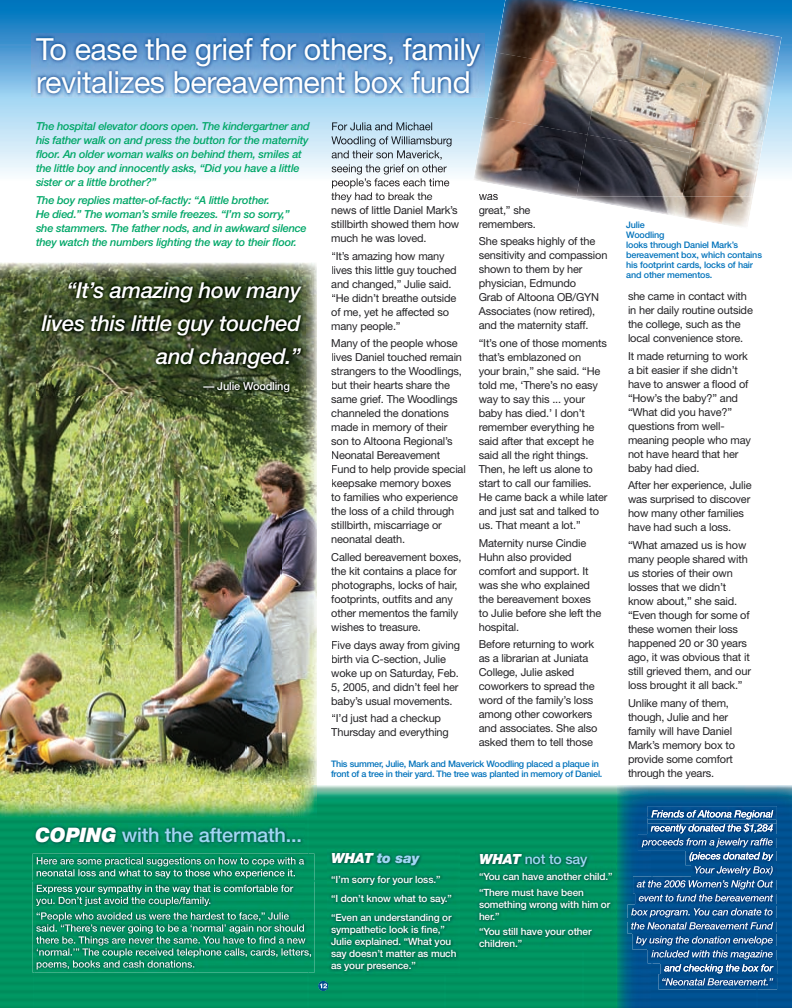
<style>
.page{position:relative;width:792px;height:1008px;background:#fff}
.page>*{position:absolute;margin:0;border:0;box-sizing:border-box;transform-origin:0 0}
.t1{font:30.5px/33px "Helvetica Neue";letter-spacing:-.015em;color:#fff}
.t2{font:italic 500 22px/33px "Helvetica Neue";letter-spacing:-.015em;color:#fff;text-align:right}
.t3{font:500 20px "Helvetica Neue";letter-spacing:-.01em;color:#a1d6f4}
.t4{font:500 14px "Helvetica Neue";letter-spacing:-.01em;color:#a1d6f4}
.t5{font:italic 900 14px "Helvetica Neue";letter-spacing:-.01em;color:#a1d6f4}
.t6{font:11px/14px "Helvetica Neue";letter-spacing:-.015em;color:#242326}
.t7{font:italic 500 11px/14px "Helvetica Neue";letter-spacing:-.02em;color:#00a768}
.t8{font:500 11px "Helvetica Neue";letter-spacing:-.015em;color:#fff}
.t9{font:500 10px/12px "Helvetica Neue";letter-spacing:-.01em;color:#fff}
.t10{font:500 9px/10px "Helvetica Neue";letter-spacing:-.025em;color:#0072bb}
.s1{font-weight:900;font-style:italic;color:#fff}
.s2{color:#fff}
</style>
<div class="page">
<svg style="left:0;top:0;width:792px;height:189px;background:#8fc5e6"></svg>
<img style="left:332px;top:122px;width:101px;height:8px">
<img style="left:331px;top:136px;width:121px;height:11px">
<img style="left:332px;top:150px;width:111px;height:10px">
<img style="left:332px;top:164px;width:115px;height:11px">
<img style="left:332px;top:178px;width:118px;height:10px">
<img style="left:331px;top:192px;width:102px;height:5px">
<img style="left:32px;top:33px;width:452px;height:64px">
<img style="left:571px;top:197px;width:182px;height:29px">
<img style="left:496px;top:0;width:114px;height:52px">
<img style="left:599px;top:7px;width:114px;height:64px">
<img style="left:696px;top:25px;width:86px;height:108px">
<img style="left:485px;top:52px;width:114px;height:64px">
<img style="left:587px;top:71px;width:115px;height:64px">
<img style="left:679px;top:121px;width:86px;height:76px">
<img style="left:473px;top:116px;width:115px;height:81px">
<img style="left:576px;top:135px;width:114px;height:62px">
<img style="left:309px;top:786px;width:308px;height:95px">
<img style="left:0;top:817px;width:309px;height:64px">
<div style="left:0;top:881px;width:34px;height:127px;background:#009460"></div>
<div style="left:309px;top:881px;width:34px;height:127px;background:#009460"></div>
<div style="left:446px;top:881px;width:34px;height:127px;background:#009460"></div>
<div style="left:583px;top:881px;width:34px;height:127px;background:#009460"></div>
<div style="left:34px;top:973px;width:275px;height:35px;background:#009460"></div>
<img style="left:343px;top:974px;width:103px;height:34px">
<div style="left:480px;top:951px;width:103px;height:57px;background:#009561"></div>
<img style="left:617px;top:786px;width:175px;height:31px">
<img style="left:617px;top:817px;width:35px;height:191px">
<img style="left:757px;top:817px;width:35px;height:191px">
<img style="left:652px;top:986px;width:35px;height:22px">
<img style="left:687px;top:989px;width:70px;height:19px">
<svg style="left:318px;top:981px;width:10px;height:10px"></svg>
<img style="left:33px;top:854px;width:281px;height:119px">
<img style="left:37px;top:857px;width:267px;height:9px">
<img style="left:37px;top:869px;width:258px;height:9px">
<img style="left:37px;top:885px;width:256px;height:9px">
<img style="left:36px;top:897px;width:174px;height:9px">
<img style="left:37px;top:912px;width:252px;height:9px">
<img style="left:36px;top:924px;width:269px;height:10px">
<img style="left:36px;top:936px;width:270px;height:10px">
<img style="left:37px;top:948px;width:275px;height:9px">
<img style="left:37px;top:960px;width:157px;height:9px">
<img style="left:328px;top:850px;width:132px;height:124px">
<img style="left:475px;top:851px;width:141px;height:100px">
<img style="left:0;top:263px;width:70px;height:522px">
<img style="left:70px;top:263px;width:247px;height:34px">
<img style="left:282px;top:297px;width:35px;height:488px">
<img style="left:70px;top:396px;width:212px;height:389px">
<img style="left:0;top:785px;width:317px;height:32px">
<img style="left:32px;top:823px;width:272px;height:23px">
<img style="left:37px;top:277px;width:269px;height:119px">
<img style="left:648px;top:806px;width:129px;height:17px">
<img style="left:773px;top:848px;width:4px;height:17px">
<img style="left:773px;top:862px;width:3px;height:14px">
<img style="left:633px;top:876px;width:144px;height:17px">
<img style="left:635px;top:893px;width:142px;height:12px">
<img style="left:635px;top:891px;width:142px;height:2px">
<svg style="left:637px;top:810px;width:136px;height:92px;background:#336c9f"></svg>
<img style="left:627px;top:905px;width:150px;height:28px">
<img style="left:628px;top:918px;width:148px;height:3px">
<svg style="left:631px;top:908px;width:142px;height:22px;background:#3c70a1"></svg>
<img style="left:632px;top:933px;width:144px;height:16px">
<img style="left:773px;top:961px;width:4px;height:13px">
<img style="left:659px;top:977px;width:118px;height:12px">
<img style="left:773px;top:974px;width:4px;height:3px">
<svg style="left:636px;top:936px;width:137px;height:50px;background:#336b9f"></svg>
<h1 class="t1" style="left:36px;top:32px;width:446px">To ease the grief for others, family revitalizes bereavement box fund</h1>
<p class="t7" style="left:36px;top:119px;width:275px">The hospital elevator doors open. The kindergartner and his father walk on and press the button for the maternity floor. An older woman walks on behind them, smiles at the little boy and innocently asks, “Did you have a little sister or a little brother?”</p>
<p class="t7" style="left:36px;top:193px;width:272px">The boy replies matter-of-factly: “A little brother.<br>He died.” The woman’s smile freezes. “I’m so sorry,” she stammers. The father nods, and in awkward silence they watch the numbers lighting the way to their floor.</p>
<p class="t6" style="left:331px;top:189px;width:129px">they had to break the news of little Daniel Mark’s stillbirth showed them how much he was loved.</p>
<p class="t6" style="left:331px;top:249px;width:127px">“It’s amazing how many lives this little guy touched and changed,” Julie said. “He didn’t breathe outside of me, yet he affected so many people.”</p>
<p class="t6" style="left:331px;top:336px;width:136px">Many of the people whose lives Daniel touched remain strangers to the Woodlings, but their hearts share the same grief. The Woodlings channeled the donations made in memory of their son to Altoona Regional’s<br>Neonatal Bereavement<br>Fund to help provide special keepsake memory boxes<br>to families who experience the loss of a child through stillbirth, miscarriage or neonatal death.</p>
<p class="t6" style="left:331px;top:550px;width:132px">Called bereavement boxes, the kit contains a place for photographs, locks of hair, footprints, outfits and any other mementos the family wishes to treasure.</p>
<p class="t6" style="left:331px;top:638px;width:130px">Five days away from giving birth via C-section, Julie woke up on Saturday, Feb.<br>5, 2005, and didn’t feel her baby’s usual movements.</p>
<p class="t6" style="left:331px;top:711px;width:119px">“I’d just had a checkup<br>Thursday and everything</p>
<p class="t6" style="left:479px;top:189px;width:59px">was<br>great,” she remembers.</p>
<p class="t6" style="left:479px;top:234px;width:130px">She speaks highly of the sensitivity and compassion shown to them by her physician, Edmundo<br>Grab of Altoona OB/GYN<br>Associates (now retired), and the maternity staff.</p>
<p class="t6" style="left:479px;top:336px;width:130px">“It’s one of those moments that’s emblazoned on<br>your brain,” she said. “He told me, ‘There’s no easy way to say this ... your baby has died.’ I don’t remember everything he said after that except he said all the right things.<br>Then, he left us alone to start to call our families.<br>He came back a while later and just sat and talked to us. That meant a lot.”</p>
<p class="t6" style="left:479px;top:535px;width:124px">Maternity nurse Cindie<br>Huhn also provided comfort and support. It was she who explained the bereavement boxes to Julie before she left the hospital.</p>
<p class="t6" style="left:479px;top:637px;width:120px">Before returning to work as a librarian at Juniata<br>College, Julie asked coworkers to spread the word of the family’s loss among other coworkers and associates. She also asked them to tell those</p>
<h2 class="t2" style="left:42px;top:273px;width:261px">“It’s amazing how many lives this little guy touched and changed.”</h2>
<p class="t8" style="left:204px;top:379px;width:88px">— Julie Woodling</p>
<p class="t10" style="left:331px;top:758px;width:273px">This summer, Julie, Mark and Maverick Woodling placed a plaque in front of a tree in their yard. The tree was planted in memory of Daniel.</p>
<p class="t10" style="left:626px;top:219px;width:137px">Julie<br>Woodling<br>looks through Daniel Mark’s bereavement box, which contains his footprint cards, locks of hair and other mementos.</p>
<p class="t6" style="left:628px;top:289px;width:126px">she came in contact with in her daily routine outside the college, such as the local convenience store.</p>
<p class="t6" style="left:628px;top:349px;width:125px">It made returning to work a bit easier if she didn’t have to answer a flood of “How’s the baby?” and “What did you have?” questions from well&shy;meaning people who may not have heard that her baby had died.</p>
<p class="t6" style="left:628px;top:478px;width:125px">After her experience, Julie was surprised to discover how many other families have had such a loss.</p>
<p class="t6" style="left:628px;top:538px;width:125px">“What amazed us is how many people shared with us stories of their own losses that we didn’t know about,” she said. “Even though for some of these women their loss happened 20 or 30 years ago, it was obvious that it still grieved them, and our loss brought it all back.”</p>
<p class="t6" style="left:628px;top:696px;width:109px">Unlike many of them, though, Julie and her family will have Daniel<br>Mark’s memory box to provide some comfort through the years.</p>
<h3 class="t3" style="left:35px;top:823px;width:269px"><span class="s1">COPING</span> with the aftermath...</h3>
<p class="t5" style="left:331px;top:850px;width:90px"><span class="s2">WHAT</span> to say</p>
<p class="t9" style="left:331px;top:869px;width:122px;line-height:19.2px">“I’m sorry for your loss.”<br>“I don’t know what to say.” “Even an understanding or</p>
<p class="t9" style="left:331px;top:923px;width:127px">sympathetic look is fine,”<br>Julie explained. “What you say doesn’t matter as much as your presence.”</p>
<p class="t4" style="left:479px;top:851px;width:110px"><span class="s1">WHAT</span> not to say</p>
<p class="t9" style="left:479px;top:869px;width:135px;line-height:15.6px">“You can have another child.” “There must have been</p>
<p class="t9" style="left:479px;top:898px;width:133px">something wrong with him or her.”</p>
<p class="t9" style="left:479px;top:926px;width:114px">“You still have your other children.”</p>
</div>
